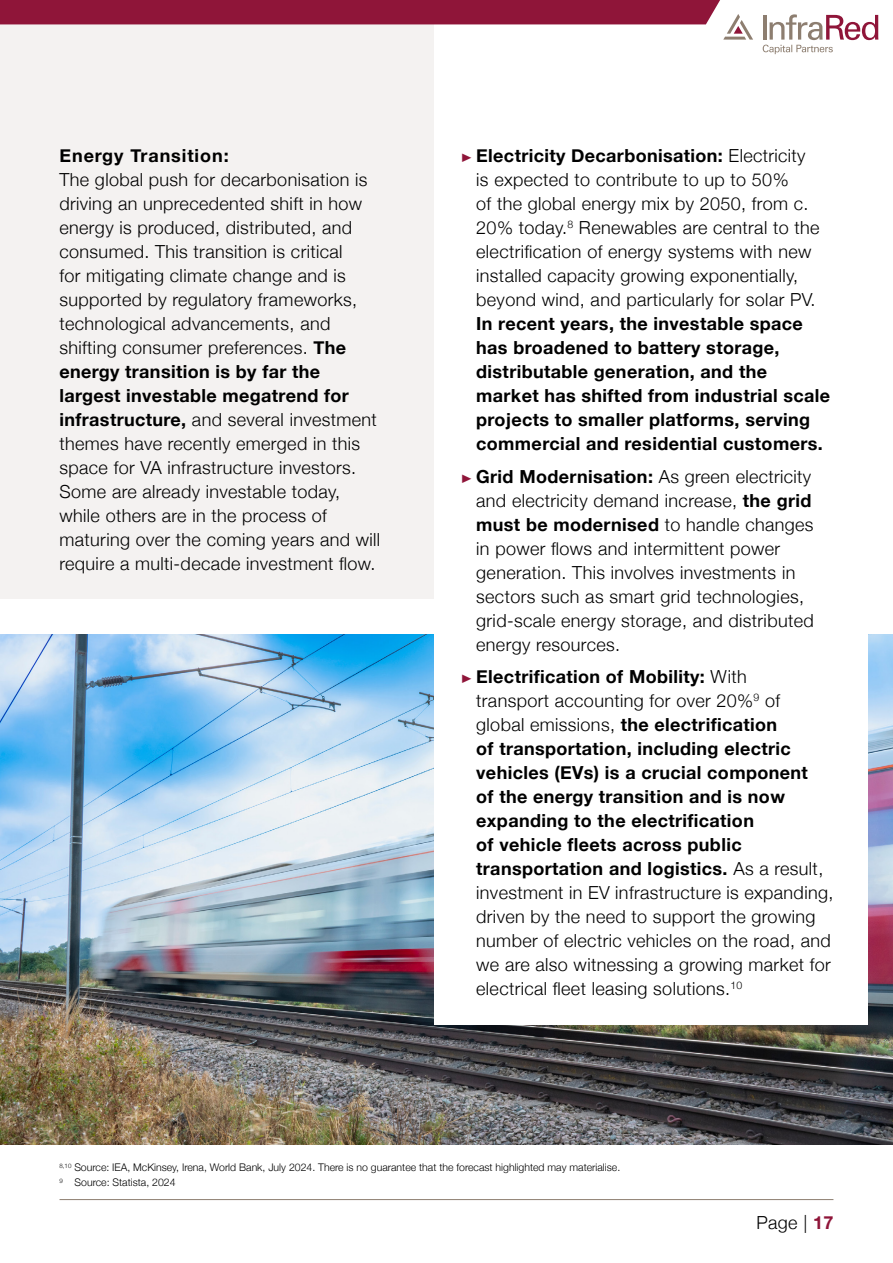
<style>
.page{position:relative;width:893px;height:1263px;background:#fff}
.page>*{position:absolute;margin:0;border:0;box-sizing:border-box;transform-origin:0 0}
.t1{font:300 18px/24px "Helvetica Neue";letter-spacing:.02em;color:#000}
.t2{font:700 18px/24px "Helvetica Neue";letter-spacing:.02em;color:#000}
.t3{font:700 18px "Helvetica Neue";letter-spacing:.05em;color:#000}
.t4{font:300 10.5px/15px "Helvetica Neue";color:#000}
.s1{font-weight:700}
.s2{font-size:12px;color:#8f1539}
.s3{font-weight:700;color:#8f1539}
</style>
<div class="page">
<div style="left:0;top:24px;width:434px;height:575px;background:#f4f2f1"></div>
<img style="left:0;top:635px;width:893px;height:510px">
<div style="left:434px;top:412px;width:433px;height:613px;background:#fff"></div>
<svg style="left:763px;top:14px;width:115px;height:40px"></svg>
<svg style="left:0;top:0;width:753px;height:40px"></svg>
<hr style="left:60px;top:1199px;width:773px;height:1px;background:#8d7e70">
<p class="t3" style="left:60px;top:142px;width:171px">Energy Transition:</p>
<p class="t1" style="left:60px;top:166px;width:322px">The global push for decarbonisation is driving an unprecedented shift in how energy is produced, distributed, and consumed. This transition is critical<br>for mitigating climate change and is supported by regulatory frameworks, technological advancements, and shifting consumer preferences. <span class="s1">The energy transition is by far the largest investable megatrend for infrastructure,</span> and several investment themes have recently emerged in this space for VA infrastructure investors.<br>Some are already investable today, while others are in the process of maturing over the coming years and will require a multi-decade investment flow.</p>
<p class="t1" style="left:476px;top:142px;width:345px;text-indent:-17px"><span class="s2">Ҙ</span> <span class="s1">Electricity Decarbonisation:</span> Electricity is expected to contribute to up to 50%<br>of the global energy mix by 2050, from c.<br>20% today.<sup>8</sup> Renewables are central to the electrification of energy systems with new installed capacity growing exponentially, beyond wind, and particularly for solar PV.</p>
<p class="t2" style="left:476px;top:312px;width:355px">In recent years, the investable space has broadened to battery storage, distributable generation, and the market has shifted from industrial scale projects to smaller platforms, serving commercial and residential customers.</p>
<p class="t1" style="left:476px;top:463px;width:339px;text-indent:-17px"><span class="s2">Ҙ</span> <span class="s1">Grid Modernisation:</span> As green electricity and electricity demand increase, <span class="s1">the grid must be modernised</span> to handle changes in power flows and intermittent power generation. This involves investments in sectors such as smart grid technologies, grid-scale energy storage, and distributed energy resources.</p>
<p class="t1" style="left:476px;top:663px;width:359px;text-indent:-17px"><span class="s2">Ҙ</span> <span class="s1">Electrification of Mobility:</span> With<br>transport accounting for over 20%<sup>9</sup> of<br>global emissions, <span class="s1">the electrification<br>of transportation, including electric vehicles (EVs) is a crucial component<br>of the energy transition and is now expanding to the electrification<br>of vehicle fleets across public transportation and logistics.</span> As a result, investment in EV infrastructure is expanding, driven by the need to support the growing number of electric vehicles on the road, and we are also witnessing a growing market for electrical fleet leasing solutions.<sup>10</sup></p>
<p class="t4" style="left:60px;top:1159px;width:562px"><sup>8,10</sup> Source: IEA, McKinsey, Irena, World Bank, July 2024. There is no guarantee that the forecast highlighted may materialise.<br><sup>9</sup> Source: Statista, 2024</p>
<p class="t1" style="left:756px;top:1210px;width:78px">Page | <span class="s3">17</span></p>
</div>
